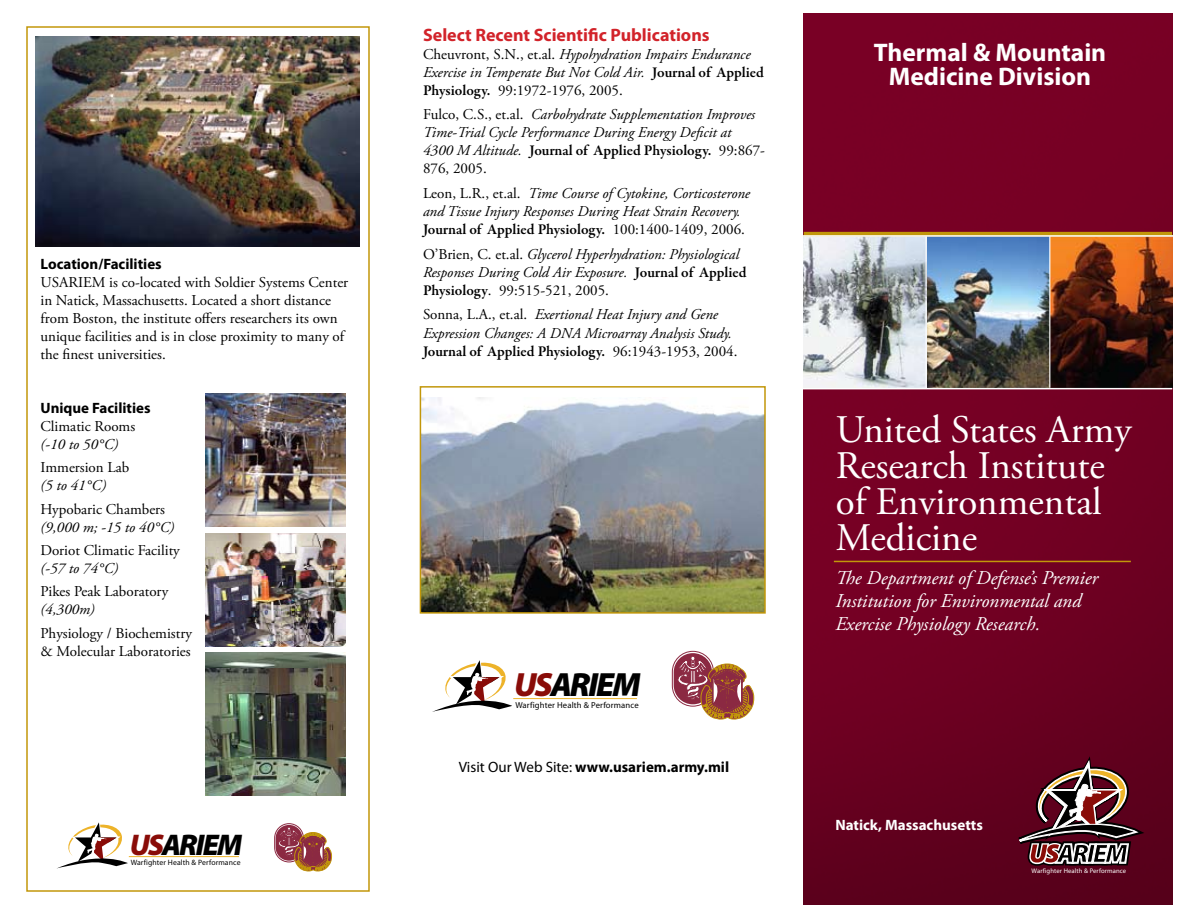
<style>
.page{position:relative;width:1188px;height:918px;background:#fff}
.page>*{position:absolute;margin:0;border:0;box-sizing:border-box;transform-origin:0 0}
.t1{font:italic 900 63.6px "Myriad Pro";letter-spacing:-.06em;color:#000}
.t2{font:39px/36px "Adobe Garamond Pro";color:#fff}
.t3{font:italic 900 33.75px "Myriad Pro";letter-spacing:-.06em;color:#000}
.t4{font:italic 900 30px "Myriad Pro";letter-spacing:-.06em;color:#000}
.t5{font:700 25.5px/24px "Myriad Pro";color:#fff;text-align:center}
.t6{font:italic 19.5px/23.4px "Adobe Garamond Pro";color:#fff}
.t7{font:700 18px "Myriad Pro";color:#d2232a}
.t8{font:italic 15px/18px "Adobe Garamond Pro";color:#000}
.t9{font:15px/18px "Adobe Garamond Pro";color:#000}
.t10{font:600 15px "Garamond Premr Pro";color:#000}
.t11{font:700 15px "Myriad Pro";color:#000}
.t12{font:700 15px "Myriad Pro";color:#fff}
.t13{font:8.7px "Myriad";letter-spacing:.015em;color:#000}
.t14{font:7.65px "Myriad";letter-spacing:.015em;color:#000}
.t15{font:6.6px "Myriad";letter-spacing:.015em;color:#fff}
.s1{color:#890c08}
.s2{font-style:normal}
.s3{font-family:"Garamond Premr Pro";font-weight:600;font-style:normal}
.s4{font-family:"Adobe Garamond Pro";font-weight:400;font-style:italic}
.s5{font-family:"Adobe Garamond Pro";font-weight:400}
.s6{font-weight:400}
</style>
<div class="page">
<img style="left:804px;top:14px;width:368px;height:890px">
<img style="left:804px;top:237px;width:245px;height:151px">
<img style="left:1051px;top:237px;width:121px;height:151px">
<svg style="left:672px;top:651px;width:41px;height:55px"></svg>
<div style="left:672px;top:651px;width:42px;height:56px;border:1px solid #8b2942;border-radius:21px"></div>
<div style="left:674px;top:653px;width:38px;height:51px;background:#8b2942;border-radius:19px"></div>
<svg style="left:677px;top:656px;width:77px;height:64px"></svg>
<hr style="left:834px;top:561px;width:297px;height:1px;background:#c2970a">
<img style="left:205px;top:393px;width:141px;height:133px">
<img style="left:36px;top:36px;width:323px;height:210px">
<img style="left:205px;top:652px;width:141px;height:143px">
<svg style="left:275px;top:824px;width:28px;height:38px"></svg>
<div style="left:274px;top:823px;width:30px;height:39px;border:1px solid #8b2942;border-radius:14px"></div>
<div style="left:276px;top:825px;width:26px;height:36px;background:#8b2942;border-radius:13px"></div>
<svg style="left:278px;top:827px;width:54px;height:44px"></svg>
<hr style="left:804px;top:232px;width:368px;height:4px;background:#c2970a">
<img style="left:205px;top:533px;width:141px;height:114px">
<img style="left:423px;top:398px;width:340px;height:213px">
<div style="left:420px;top:386px;width:346px;height:228px;border:2px solid #c2970a"></div>
<hr style="left:803px;top:388px;width:369px;height:1px;background:#fff">
<hr style="left:804px;top:235px;width:369px;height:2px;background:#fff">
<hr style="left:926px;top:237px;width:1px;height:151px;background:#fff">
<hr style="left:1049px;top:236px;width:1px;height:152px;background:#fff">
<svg style="left:1011px;top:753px;width:144px;height:128px;background:#692b39"></svg>
<svg style="left:432px;top:660px;width:80px;height:52px"></svg>
<hr style="left:513px;top:698px;width:124px;height:1px;background:#edb329">
<svg style="left:57px;top:822px;width:71px;height:47px"></svg>
<hr style="left:129px;top:856px;width:110px;height:1px;background:#edb329">
<p class="t11" style="left:40px;top:254px;width:123px">Location/Facilities</p>
<p class="t9" style="left:40px;top:274px;width:309px">USARIEM is co-located with Soldier Systems Center in Natick, Massachusetts. Located a short distance from Boston, the institute offers researchers its own unique facilities and is in close proximity to many of the finest universities.</p>
<p class="t11" style="left:40px;top:398px;width:112px">Unique Facilities</p>
<p class="t9" style="left:40px;top:418px;width:96px">Climatic Rooms</p>
<p class="t8" style="left:40px;top:436px;width:79px">(-10 to 50°C)</p>
<p class="t9" style="left:40px;top:459px;width:90px">Immersion Lab</p>
<p class="t8" style="left:40px;top:477px;width:67px">(5 to 41°C)</p>
<p class="t9" style="left:40px;top:500px;width:126px">Hypobaric Chambers</p>
<p class="t8" style="left:40px;top:518px;width:135px">(9,000 m; -15 to 40°C)</p>
<p class="t9" style="left:40px;top:542px;width:141px">Doriot Climatic Facility</p>
<p class="t8" style="left:40px;top:560px;width:79px">(-57 to 74°C)</p>
<p class="t9" style="left:40px;top:583px;width:129px">Pikes Peak Laboratory</p>
<p class="t8" style="left:40px;top:601px;width:56px">(4,300m)</p>
<p class="t9" style="left:40px;top:625px;width:153px">Physiology / Biochemistry &amp; Molecular Laboratories</p>
<h1 class="t1" style="left:25px;top:543px;width:240px"><span class="s1">US</span>ARIEM</h1>
<h3 class="t4" style="left:130px;top:828px;width:114px"><span class="s1">US</span>ARIEM</h3>
<p class="t14" style="left:131px;top:858px;width:111px">Warfighter Health &amp; Performance</p>
<p class="t7" style="left:423px;top:23px;width:288px">Select Recent Scientific Publications</p>
<p class="t8" style="left:423px;top:45px;width:343px"><span class="s2">Cheuvront, S.N., et.al.</span> Hypohydration Impairs Endurance<br>Exercise in Temperate But Not Cold Air. <span class="s3">Journal of Applied<br>Physiology.</span> <span class="s2">99:1972-1976, 2005.</span></p>
<p class="t8" style="left:423px;top:106px;width:334px"><span class="s2">Fulco, C.S., et.al.</span> Carbohydrate Supplementation Improves<br>Time-Trial Cycle Performance During Energy Deficit at</p>
<p class="t10" style="left:423px;top:141px;width:343px"><span class="s4">4300 M Altitude.</span> Journal of Applied Physiology. <span class="s5">99:867-</span></p>
<p class="t8" style="left:423px;top:157px;width:329px;line-height:24.8px"><span class="s2">876, 2005.<br>Leon, L.R., et.al.</span> Time Course of Cytokine, Corticosterone</p>
<p class="t8" style="left:423px;top:203px;width:319px">and Tissue Injury Responses During Heat Strain Recovery.</p>
<p class="t10" style="left:423px;top:220px;width:324px">Journal of Applied Physiology. <span class="s5">100:1400-1409, 2006.</span></p>
<p class="t8" style="left:423px;top:245px;width:325px"><span class="s2">O’Brien, C. et.al.</span> Glycerol Hyperhydration: Physiological<br>Responses During Cold Air Exposure. <span class="s3">Journal of Applied<br>Physiology</span><span class="s2">. 99:515-521, 2005.</span></p>
<p class="t8" style="left:423px;top:306px;width:310px"><span class="s2">Sonna, L.A., et.al.</span> Exertional Heat Injury and Gene<br>Expression Changes: A DNA Microarray Analysis Study.</p>
<p class="t10" style="left:423px;top:342px;width:316px">Journal of Applied Physiology. <span class="s5">96:1943-1953, 2004.</span></p>
<h3 class="t3" style="left:514px;top:666px;width:128px"><span class="s1">US</span>ARIEM</h3>
<p class="t13" style="left:515px;top:701px;width:125px">Warfighter Health &amp; Performance</p>
<p class="t11" style="left:459px;top:757px;width:272px"><span class="s6">Visit Our Web Site:</span> www.usariem.army.mil</p>
<h3 class="t5" style="left:874px;top:40px;width:234px">Thermal &amp; Mountain<br>Medicine Division</h3>
<h2 class="t2" style="left:836px;top:413px;width:297px">United States Army<br>Research Institute of Environmental<br>Medicine</h2>
<h3 class="t6" style="left:835px;top:566px;width:264px">The Department of Defense’s Premier<br>Institution for Environmental and<br>Exercise Physiology Research.</h3>
<p class="t12" style="left:835px;top:815px;width:149px">Natick, Massachusetts</p>
<p class="t15" style="left:1032px;top:867px;width:96px">Warfighter Health &amp; Performance</p>
</div>
